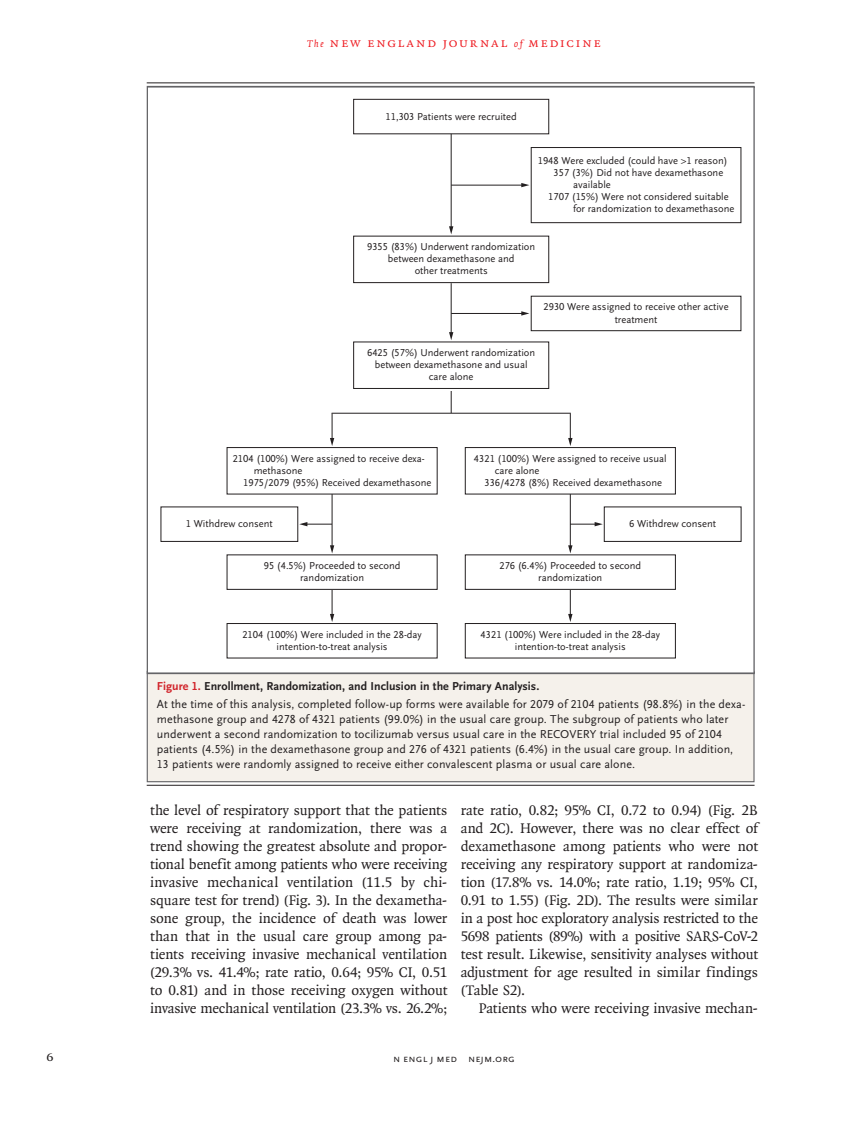
<style>
.page{position:relative;width:851px;height:1134px;background:#fff}
.page>*{position:absolute;margin:0;border:0;box-sizing:border-box;transform-origin:0 0}
.t1{font:15px/18px "OTNEJM Quadraat";letter-spacing:-.01em;color:#231f20;text-align:justify}
.t2{font:14.25px "OTNEJM Quadraat Cap";color:#231f20}
.t3{font:13.5px "OTNEJM Quadraat Cap";letter-spacing:.11em;color:#ee1d23}
.t4{font:12px/15px "OTNEJM Scala Sans LF";letter-spacing:.01em;color:#231f20}
.t5{font:10.8px "OTNEJM Scala Sans LF Cap";letter-spacing:.01em;color:#231f20}
.t6{font:10.5px/12px "OTNEJM Scala Sans LF";color:#231f20;text-align:center}
.s1{font-family:"OTNEJM Quadraat";font-style:italic;font-size:10.5px}
.s2{font-weight:700;color:#d1232a}
.s3{font-weight:700}
</style>
<div class="page">
<hr style="left:147px;top:785px;width:607px;height:1px;background:#231f20">
<hr style="left:147px;top:82px;width:607px;height:1px;background:#231f20">
<div style="left:147px;top:671px;width:607px;height:111px;background:#f5f1eb"></div>
<div style="left:147px;top:671px;width:607px;height:111px;border:1px solid #636366"></div>
<svg style="left:149px;top:98px;width:603px;height:574px"></svg>
<div style="left:227px;top:448px;width:210px;height:46px;background:#fff"></div>
<div style="left:227px;top:447px;width:210px;height:47px;border:1px solid #231f20"></div>
<div style="left:465px;top:448px;width:210px;height:46px;background:#fff"></div>
<div style="left:465px;top:447px;width:210px;height:47px;border:1px solid #231f20"></div>
<div style="left:353px;top:236px;width:195px;height:47px;background:#fff"></div>
<div style="left:353px;top:236px;width:196px;height:47px;border:1px solid #231f20"></div>
<svg style="left:451px;top:391px;width:1px;height:22px"></svg>
<div style="left:353px;top:99px;width:195px;height:35px;background:#fff"></div>
<div style="left:353px;top:99px;width:196px;height:35px;border:1px solid #231f20"></div>
<div style="left:531px;top:148px;width:210px;height:75px;background:#fff"></div>
<div style="left:531px;top:147px;width:210px;height:76px;border:1px solid #231f20"></div>
<hr style="left:451px;top:134px;width:1px;height:94px;background:#231f20">
<svg style="left:449px;top:226px;width:4px;height:8px"></svg>
<hr style="left:451px;top:185px;width:71px;height:1px;background:#231f20">
<svg style="left:521px;top:183px;width:8px;height:4px"></svg>
<div style="left:353px;top:342px;width:195px;height:46px;background:#fff"></div>
<div style="left:353px;top:342px;width:196px;height:47px;border:1px solid #231f20"></div>
<div style="left:531px;top:296px;width:210px;height:35px;background:#fff"></div>
<div style="left:531px;top:296px;width:210px;height:35px;border:1px solid #231f20"></div>
<hr style="left:451px;top:283px;width:1px;height:51px;background:#231f20">
<svg style="left:449px;top:332px;width:4px;height:8px"></svg>
<hr style="left:451px;top:313px;width:71px;height:1px;background:#231f20">
<svg style="left:521px;top:311px;width:8px;height:5px"></svg>
<div style="left:161px;top:507px;width:137px;height:34px;background:#fff"></div>
<div style="left:160px;top:507px;width:138px;height:35px;border:1px solid #231f20"></div>
<div style="left:604px;top:507px;width:137px;height:34px;background:#fff"></div>
<div style="left:604px;top:507px;width:137px;height:35px;border:1px solid #231f20"></div>
<svg style="left:330px;top:413px;width:4px;height:33px"></svg>
<svg style="left:299px;top:522px;width:33px;height:4px"></svg>
<svg style="left:571px;top:522px;width:31px;height:4px"></svg>
<svg style="left:568px;top:413px;width:4px;height:33px"></svg>
<div style="left:227px;top:624px;width:210px;height:34px;background:#fff"></div>
<div style="left:227px;top:623px;width:210px;height:35px;border:1px solid #231f20"></div>
<div style="left:465px;top:624px;width:210px;height:34px;background:#fff"></div>
<div style="left:465px;top:623px;width:210px;height:35px;border:1px solid #231f20"></div>
<svg style="left:330px;top:590px;width:4px;height:32px"></svg>
<svg style="left:568px;top:590px;width:4px;height:32px"></svg>
<div style="left:465px;top:555px;width:210px;height:34px;background:#fff"></div>
<div style="left:465px;top:555px;width:210px;height:35px;border:1px solid #231f20"></div>
<div style="left:227px;top:555px;width:210px;height:34px;background:#fff"></div>
<div style="left:227px;top:555px;width:210px;height:35px;border:1px solid #231f20"></div>
<hr style="left:332px;top:494px;width:1px;height:53px;background:#231f20">
<svg style="left:330px;top:545px;width:4px;height:8px"></svg>
<hr style="left:570px;top:494px;width:1px;height:53px;background:#231f20">
<svg style="left:568px;top:545px;width:4px;height:8px"></svg>
<hr style="left:332px;top:413px;width:238px;height:1px;background:#231f20">
<p class="t3" style="left:307px;top:35px;width:295px"><span class="s1">The</span> new england journal <span class="s1">of</span> medicine</p>
<p class="t6" style="left:385px;top:111px;width:133px">11,303 Patients were recruited</p>
<p class="t6" style="left:537px;top:155px;width:191px">1948 Were excluded (could have &gt;1 reason)</p>
<p class="t6" style="left:553px;top:167px;width:171px">357 (3%) Did not have dexamethasone</p>
<p class="t6" style="left:573px;top:179px;width:39px">available</p>
<p class="t6" style="left:548px;top:191px;width:182px">1707 (15%) Were not considered suitable</p>
<p class="t6" style="left:573px;top:203px;width:163px">for randomization to dexamethasone</p>
<p class="t6" style="left:367px;top:241px;width:170px">9355 (83%) Underwent randomization between dexamethasone and<br>other treatments</p>
<p class="t6" style="left:543px;top:301px;width:186px;line-height:12.6px">2930 Were assigned to receive other active treatment</p>
<p class="t6" style="left:367px;top:347px;width:170px">6425 (57%) Underwent randomization between dexamethasone and usual care alone</p>
<p class="t6" style="left:233px;top:453px;width:193px">2104 (100%) Were assigned to receive dexa-</p>
<p class="t6" style="left:254px;top:465px;width:50px">methasone</p>
<p class="t6" style="left:243px;top:477px;width:190px">1975/2079 (95%) Received dexamethasone</p>
<p class="t6" style="left:474px;top:453px;width:194px">4321 (100%) Were assigned to receive usual</p>
<p class="t6" style="left:495px;top:465px;width:46px">care alone</p>
<p class="t6" style="left:484px;top:477px;width:179px">336/4278 (8%) Received dexamethasone</p>
<p class="t6" style="left:186px;top:518px;width:88px">1 Withdrew consent</p>
<p class="t6" style="left:629px;top:518px;width:88px">6 Withdrew consent</p>
<p class="t6" style="left:264px;top:560px;width:138px">95 (4.5%) Proceeded to second randomization</p>
<p class="t6" style="left:499px;top:560px;width:143px">276 (6.4%) Proceeded to second randomization</p>
<p class="t6" style="left:242px;top:629px;width:181px">2104 (100%) Were included in the 28-day intention-to-treat analysis</p>
<p class="t6" style="left:480px;top:629px;width:181px">4321 (100%) Were included in the 28-day intention-to-treat analysis</p>
<p class="t4" style="left:157px;top:677px;width:590px;line-height:18px"><span class="s2">Figure 1.</span> <span class="s3">Enrollment, Randomization, and Inclusion in the Primary Analysis.<br></span>At the time of this analysis, completed follow-up forms were available for 2079 of 2104 patients (98.8%) in the dexa-</p>
<p class="t4" style="left:157px;top:712px;width:578px">methasone group and 4278 of 4321 patients (99.0%) in the usual care group. The subgroup of patients who later underwent a second randomization to tocilizumab versus usual care in the RECOVERY trial included 95 of 2104 patients (4.5%) in the dexamethasone group and 276 of 4321 patients (6.4%) in the usual care group. In addition, 13 patients were randomly assigned to receive either convalescent plasma or usual care alone.</p>
<p class="t1" style="left:150px;top:801px;width:299px">the level of respiratory support that the patients were receiving at randomization, there was a trend showing the greatest absolute and propor&shy;tional benefit among patients who were receiving invasive mechanical ventilation (11.5 by chi&shy;square test for trend) (Fig. 3). In the dexametha&shy;sone group, the incidence of death was lower than that in the usual care group among pa&shy;tients receiving invasive mechanical ventilation (29.3% vs. 41.4%; rate ratio, 0.64; 95% CI, 0.51 to 0.81) and in those receiving oxygen without invasive mechanical ventilation (23.3% vs. 26.2%;</p>
<p class="t1" style="left:460px;top:801px;width:299px">rate ratio, 0.82; 95% CI, 0.72 to 0.94) (Fig. 2B and 2C). However, there was no clear effect of dexamethasone among patients who were not receiving any respiratory support at randomiza&shy;tion (17.8% vs. 14.0%; rate ratio, 1.19; 95% CI, 0.91 to 1.55) (Fig. 2D). The results were similar in a post hoc exploratory analysis restricted to the 5698 patients (89%) with a positive SARS-CoV-2 test result. Likewise, sensitivity analyses without adjustment for age resulted in similar findings (Table S2).</p>
<p class="t1" style="left:478px;top:999px;width:280px">Patients who were receiving invasive mechan-</p>
<p class="t2" style="left:46px;top:1048px;width:9px">6</p>
<p class="t5" style="left:393px;top:1053px;width:123px">n engl j med nejm.org</p>
</div>
